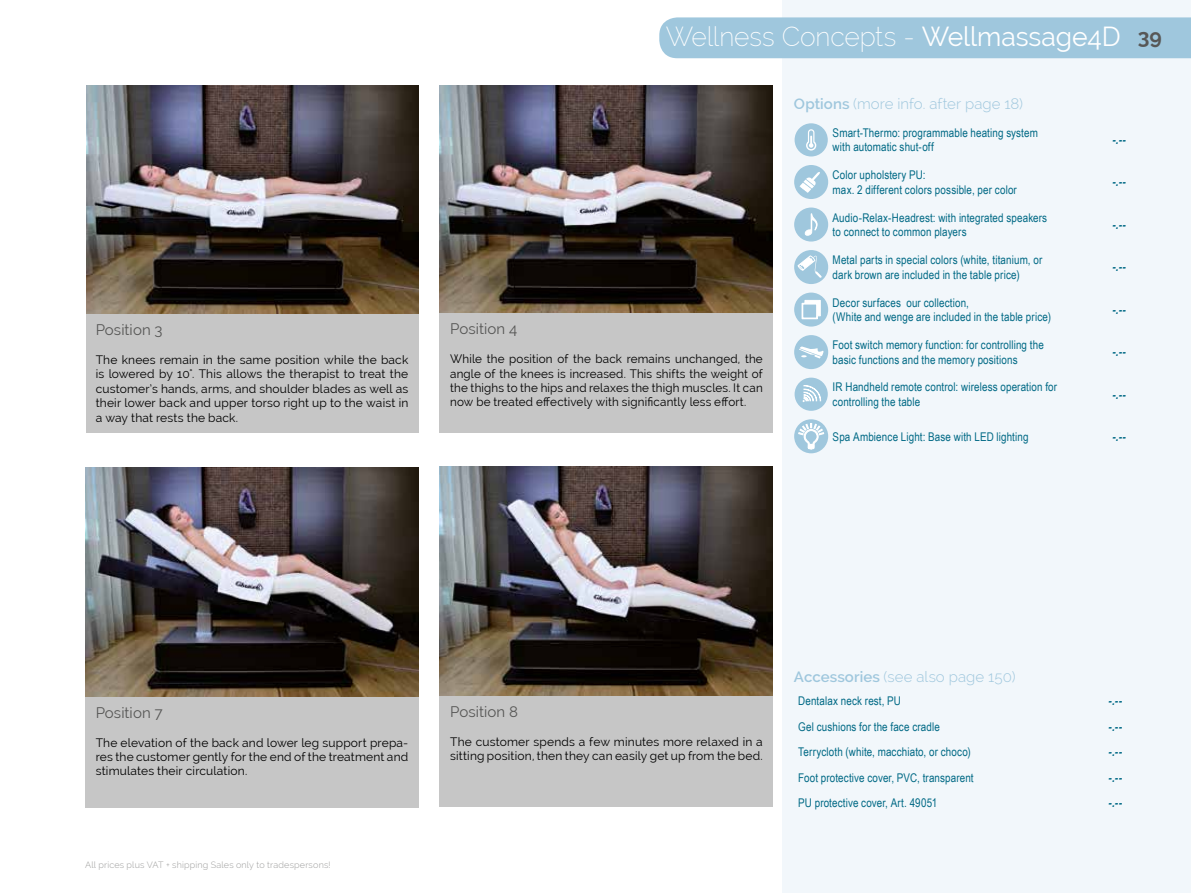
<style>
.page{position:relative;width:1191px;height:893px;background:#fff}
.page>*{position:absolute;margin:0;border:0;box-sizing:border-box;transform-origin:0 0}
.t1{font:200 27px "Raleway";letter-spacing:-.005em;color:#fff}
.t2{font:700 21px "Raleway";color:#575756}
.t3{font:300 15px "Raleway";letter-spacing:.005em;color:#9fc7dd}
.t4{font:15px "Raleway";letter-spacing:.005em;color:#575756}
.t5{font:12px/14.4px "Arial Narrow";letter-spacing:.01em;color:#006985}
.t6{font:12px/14.4px "Raleway";letter-spacing:.015em;color:#000;text-align:justify}
.t7{font:italic 700 12px "Arial Narrow";color:#006985}
.t8{font:300 9px "Raleway";letter-spacing:.02em;color:#9d9d9c}
.s1{font-weight:400}
.s2{font-weight:600}
</style>
<div class="page">
<div style="left:782px;top:0;width:409px;height:893px;background:#f2f7fb"></div>
<div style="left:794px;top:123px;width:33px;height:33px;background:#9fc7dd;border-radius:50%"></div>
<svg style="left:806px;top:129px;width:10px;height:22px"></svg>
<div style="left:794px;top:165px;width:34px;height:34px;background:#9fc7dd;border-radius:50%"></div>
<svg style="left:799px;top:168px;width:24px;height:25px"></svg>
<div style="left:794px;top:208px;width:34px;height:34px;background:#9fc7dd;border-radius:50%"></div>
<svg style="left:805px;top:213px;width:12px;height:23px"></svg>
<div style="left:794px;top:250px;width:34px;height:34px;background:#9fc7dd;border-radius:50%"></div>
<svg style="left:796px;top:254px;width:26px;height:24px"></svg>
<div style="left:794px;top:293px;width:34px;height:34px;background:#9fc7dd;border-radius:50%"></div>
<svg style="left:801px;top:300px;width:19px;height:19px"></svg>
<div style="left:794px;top:335px;width:34px;height:34px;background:#9fc7dd;border-radius:50%"></div>
<svg style="left:799px;top:346px;width:24px;height:12px"></svg>
<div style="left:794px;top:378px;width:33px;height:33px;background:#9fc7dd;border-radius:50%"></div>
<svg style="left:802px;top:385px;width:19px;height:17px"></svg>
<div style="left:794px;top:419px;width:34px;height:34px;background:#9fc7dd;border-radius:50%"></div>
<svg style="left:798px;top:423px;width:26px;height:27px"></svg>
<img style="left:86px;top:85px;width:332px;height:229px">
<img style="left:85px;top:468px;width:333px;height:229px">
<div style="left:86px;top:314px;width:332px;height:119px;background:#c6c6c6"></div>
<div style="left:85px;top:697px;width:333px;height:111px;background:#c6c6c6"></div>
<img style="left:439px;top:86px;width:333px;height:228px">
<img style="left:439px;top:467px;width:333px;height:229px">
<div style="left:439px;top:314px;width:333px;height:119px;background:#c6c6c6"></div>
<div style="left:439px;top:696px;width:333px;height:111px;background:#c6c6c6"></div>
<div style="left:659px;top:17px;width:532px;height:41px;background:#9fc7dd"></div>
<p class="t4" style="left:96px;top:321px;width:68px">Position 3</p>
<p class="t6" style="left:96px;top:352px;width:314px">The knees remain in the same position while the back is lowered by 10°. This allows the therapist to treat the customer’s hands, arms, and shoulder blades as well as their lower back and upper torso right up to the waist in a way that rests the back.</p>
<h1 class="t1" style="left:665px;top:21px;width:456px">Wellness Concepts - <span class="s1">Wellmassage4D</span></h1>
<h2 class="t2" style="left:1137px;top:25px;width:26px">39</h2>
<p class="t4" style="left:450px;top:320px;width:68px">Position 4</p>
<p class="t6" style="left:450px;top:352px;width:314px">While the position of the back remains unchanged, the angle of the knees is increased. This shifts the weight of the thighs to the hips and relaxes the thigh muscles. It can now be treated effectively with significantly less effort.</p>
<p class="t3" style="left:794px;top:95px;width:231px"><span class="s2">Options</span> (more info. after page 18)</p>
<p class="t5" style="left:832px;top:125px;width:207px">Smart-Thermo: programmable heating system with automatic shut-off</p>
<p class="t5" style="left:832px;top:167px;width:186px">Color upholstery PU:<br>max. 2 different colors possible, per color</p>
<p class="t7" style="left:1112px;top:131px;width:15px">-.--</p>
<p class="t7" style="left:1112px;top:173px;width:15px">-.--</p>
<p class="t5" style="left:832px;top:210px;width:216px">Audio-Relax-Headrest: with integrated speakers to connect to common players</p>
<p class="t7" style="left:1112px;top:216px;width:15px">-.--</p>
<p class="t5" style="left:832px;top:252px;width:211px">Metal parts in special colors (white, titanium, or dark brown are included in the table price)</p>
<p class="t7" style="left:1112px;top:258px;width:15px">-.--</p>
<p class="t5" style="left:832px;top:295px;width:220px">Decor surfaces our collection,<br>(White and wenge are included in the table price)</p>
<p class="t5" style="left:832px;top:337px;width:213px">Foot switch memory function: for controlling the basic functions and the memory positions</p>
<p class="t5" style="left:832px;top:379px;width:226px">IR Handheld remote control: wireless operation for controlling the table</p>
<p class="t7" style="left:1112px;top:301px;width:15px">-.--</p>
<p class="t7" style="left:1112px;top:343px;width:15px">-.--</p>
<p class="t7" style="left:1112px;top:385px;width:15px">-.--</p>
<p class="t5" style="left:832px;top:429px;width:197px">Spa Ambience Light: Base with LED lighting</p>
<p class="t7" style="left:1112px;top:427px;width:15px">-.--</p>
<p class="t4" style="left:96px;top:704px;width:69px">Position 7</p>
<p class="t6" style="left:96px;top:735px;width:314px">The elevation of the back and lower leg support prepa&shy;res the customer gently for the end of the treatment and stimulates their circulation.</p>
<p class="t8" style="left:85px;top:859px;width:247px">All prices plus VAT + shipping Sales only to tradespersons!</p>
<p class="t4" style="left:450px;top:703px;width:69px">Position 8</p>
<p class="t6" style="left:450px;top:734px;width:314px">The customer spends a few minutes more relaxed in a sitting position, then they can easily get up from the bed.</p>
<p class="t3" style="left:794px;top:668px;width:223px"><span class="s2">Accessories</span> (see also page 150)</p>
<p class="t5" style="left:798px;top:693px;width:104px">Dentalax neck rest, PU</p>
<p class="t7" style="left:1108px;top:692px;width:15px">-.--</p>
<p class="t5" style="left:798px;top:719px;width:143px">Gel cushions for the face cradle</p>
<p class="t7" style="left:1108px;top:717px;width:15px">-.--</p>
<p class="t5" style="left:798px;top:744px;width:174px">Terrycloth (white, macchiato, or choco)</p>
<p class="t7" style="left:1108px;top:743px;width:15px">-.--</p>
<p class="t5" style="left:798px;top:770px;width:177px">Foot protective cover, PVC, transparent</p>
<p class="t7" style="left:1108px;top:768px;width:15px">-.--</p>
<p class="t5" style="left:798px;top:795px;width:141px">PU protective cover, Art. 49051</p>
<p class="t7" style="left:1108px;top:794px;width:15px">-.--</p>
</div>
